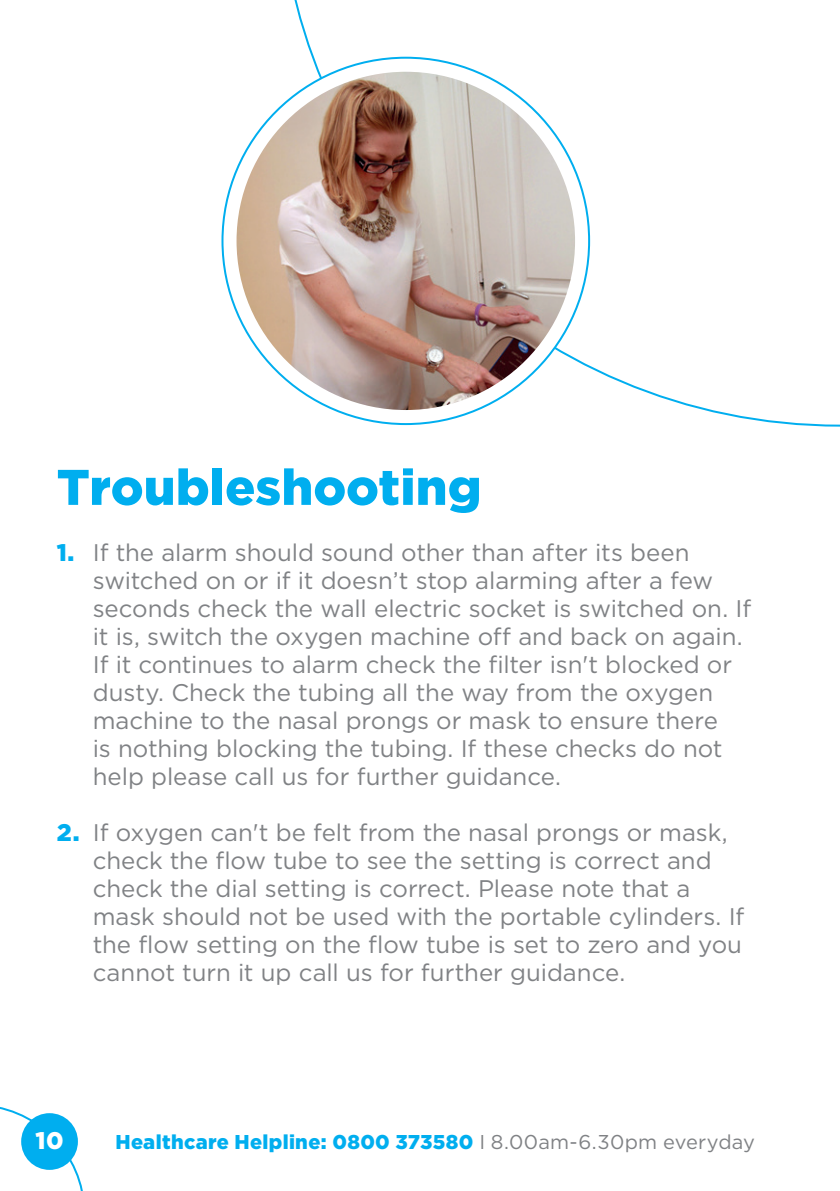
<style>
.page{position:relative;width:840px;height:1191px;background:#fff}
.page>*{position:absolute;margin:0;border:0;box-sizing:border-box;transform-origin:0 0}
.t1{font:900 50px "Gotham";letter-spacing:.005em;color:#00aeef}
.t2{font:24px/28px "Gotham";letter-spacing:-.005em;color:#808285}
.t3{font:900 24px "Gotham";color:#fff}
.t4{font:900 20px "Gotham";letter-spacing:.015em;color:#00aeef}
.s1{font-weight:900;color:#00aeef}
.s2{font-weight:400;color:#808285}
</style>
<div class="page">
<svg style="left:278px;top:0;width:561px;height:426px"></svg>
<div style="left:222px;top:58px;width:366px;height:366px;background:#fff;border-radius:50%"></div>
<img style="left:236px;top:72px;width:338px;height:338px;border-radius:169px">
<svg style="left:0;top:1107px;width:83px;height:84px"></svg>
<div style="left:21px;top:1113px;width:57px;height:56px;background:#00aeef;border-radius:50%"></div>
<h1 class="t1" style="left:57px;top:458px;width:426px">Troubleshooting</h1>
<p class="t2" style="left:93px;top:538px;width:659px;text-indent:-36px"><span class="s1">1.</span> If the alarm should sound other than after its been switched on or if it doesn’t stop alarming after a few seconds check the wall electric socket is switched on. If it is, switch the oxygen machine off and back on again.<br>If it continues to alarm check the filter isn't blocked or dusty. Check the tubing all the way from the oxygen machine to the nasal prongs or mask to ensure there<br>is nothing blocking the tubing. If these checks do not help please call us for further guidance.</p>
<p class="t2" style="left:93px;top:818px;width:652px;text-indent:-36px"><span class="s1">2.</span> If oxygen can't be felt from the nasal prongs or mask, check the flow tube to see the setting is correct and check the dial setting is correct. Please note that a mask should not be used with the portable cylinders. If the flow setting on the flow tube is set to zero and you cannot turn it up call us for further guidance.</p>
<p class="t3" style="left:35px;top:1126px;width:30px">10</p>
<p class="t4" style="left:115px;top:1130px;width:640px">Healthcare Helpline: 0800 373580 <span class="s2">I</span> <span class="s2">8.00am-6.30pm everyday</span></p>
</div>
